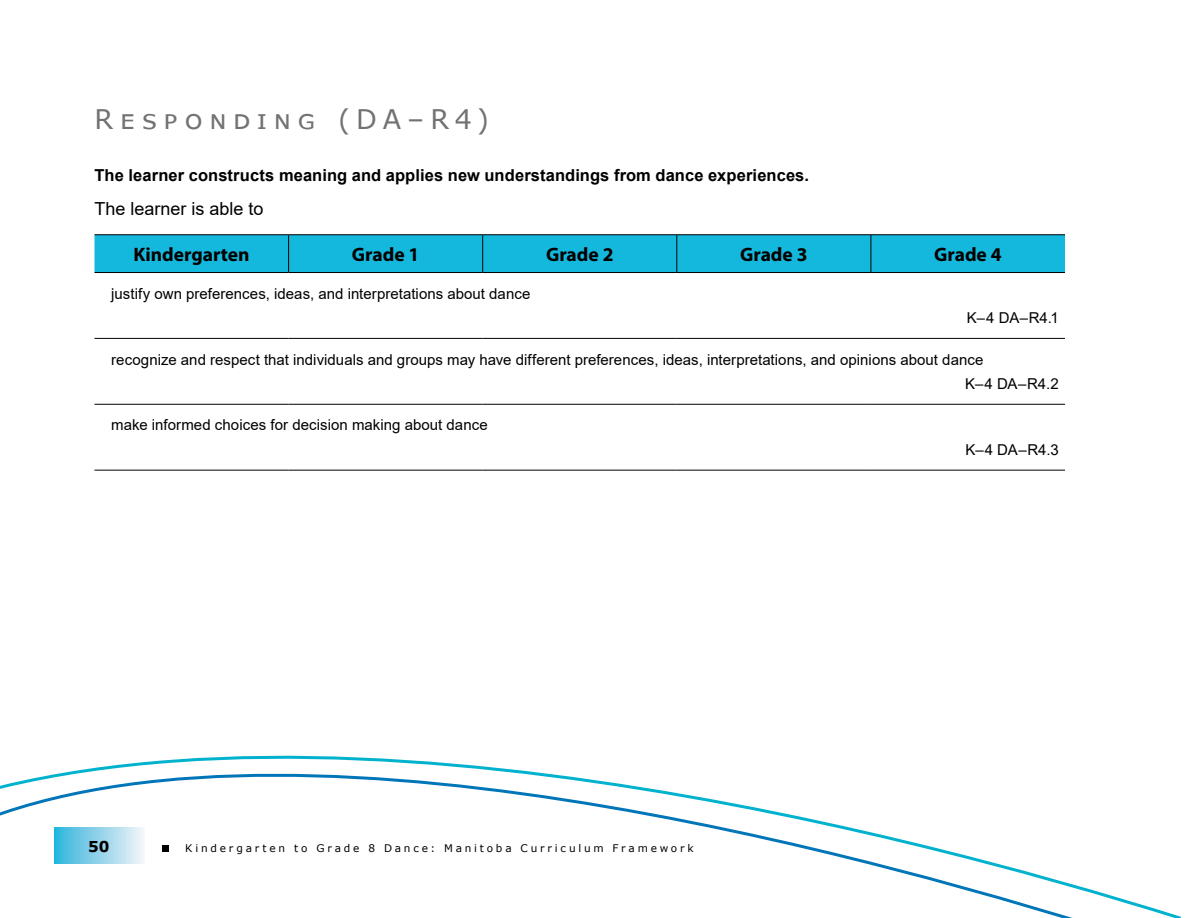
<style>
.page{position:relative;width:1188px;height:918px;background:#fff}
.page>*{position:absolute;margin:0;border:0;box-sizing:border-box;transform-origin:0 0}
.Head_B_Recursive_Lea{font:27px "Verdana";letter-spacing:.235em;color:#727273}
.Table_Head_A{font:700 19.5px "Myriad Pro";color:#000}
.Paragraph_for_Box{font:18px "Arial";color:#000}
.Paragraph_for_Box-2{font:700 16.5px "Arial";letter-spacing:.005em;color:#000}
.Table_Paragraph_A{font:15px "Arial";color:#000}
.Table_Code_Paragraph{font:15px "Arial";letter-spacing:-.01em;color:#000}
.t1{font:700 15px "Verdana";color:#000}
.t2{font:10.5px "Verdana";letter-spacing:.265em;color:#000}
</style>
<div class="page">
<svg style="left:0;top:755px;width:1181px;height:163px"></svg>
<div style="left:94px;top:235px;width:971px;height:37px;background:#15b8dd"></div>
<hr style="left:94px;top:234px;width:195px;height:1px;background:#000">
<hr style="left:289px;top:234px;width:194px;height:1px;background:#000">
<hr style="left:288px;top:235px;width:1px;height:37px;background:#000">
<hr style="left:483px;top:234px;width:194px;height:1px;background:#000">
<hr style="left:482px;top:235px;width:1px;height:37px;background:#000">
<hr style="left:677px;top:234px;width:194px;height:1px;background:#000">
<hr style="left:676px;top:235px;width:1px;height:37px;background:#000">
<hr style="left:871px;top:234px;width:194px;height:1px;background:#000">
<hr style="left:871px;top:235px;width:1px;height:37px;background:#000">
<hr style="left:94px;top:272px;width:195px;height:1px;background:#000">
<hr style="left:289px;top:272px;width:194px;height:1px;background:#000">
<hr style="left:483px;top:272px;width:194px;height:1px;background:#000">
<hr style="left:677px;top:272px;width:194px;height:1px;background:#000">
<hr style="left:871px;top:272px;width:194px;height:1px;background:#000">
<hr style="left:94px;top:338px;width:195px;height:1px;background:#000">
<hr style="left:289px;top:338px;width:194px;height:1px;background:#000">
<hr style="left:483px;top:338px;width:194px;height:1px;background:#000">
<hr style="left:677px;top:338px;width:194px;height:1px;background:#000">
<hr style="left:871px;top:338px;width:194px;height:1px;background:#000">
<hr style="left:94px;top:404px;width:195px;height:1px;background:#000">
<hr style="left:289px;top:404px;width:194px;height:1px;background:#000">
<hr style="left:483px;top:404px;width:194px;height:1px;background:#000">
<hr style="left:677px;top:404px;width:194px;height:1px;background:#000">
<hr style="left:871px;top:404px;width:194px;height:1px;background:#000">
<hr style="left:94px;top:470px;width:195px;height:1px;background:#000">
<hr style="left:289px;top:470px;width:194px;height:1px;background:#000">
<hr style="left:483px;top:470px;width:194px;height:1px;background:#000">
<hr style="left:677px;top:470px;width:194px;height:1px;background:#000">
<hr style="left:871px;top:470px;width:194px;height:1px;background:#000">
<p class="Head_B_Recursive_Lea" style="left:94px;top:100px;width:396px">Responding (DA–R4)</p>
<p class="Paragraph_for_Box-2" style="left:94px;top:163px;width:716px">The learner constructs meaning and applies new understandings from dance experiences.</p>
<p class="Paragraph_for_Box" style="left:94px;top:197px;width:171px">The learner is able to</p>
<p class="Table_Head_A" style="left:133px;top:242px;width:118px">Kindergarten</p>
<p class="Table_Head_A" style="left:352px;top:242px;width:69px">Grade 1</p>
<p class="Table_Head_A" style="left:546px;top:242px;width:69px">Grade 2</p>
<p class="Table_Head_A" style="left:740px;top:242px;width:69px">Grade 3</p>
<p class="Table_Head_A" style="left:934px;top:242px;width:69px">Grade 4</p>
<p class="Table_Paragraph_A" style="left:111px;top:283px;width:421px">justify own preferences, ideas, and interpretations about dance</p>
<p class="Table_Code_Paragraph" style="left:967px;top:308px;width:94px">K–4 DA–R4.1</p>
<p class="Table_Paragraph_A" style="left:111px;top:349px;width:874px">recognize and respect that individuals and groups may have different preferences, ideas, interpretations, and opinions about dance</p>
<p class="Table_Code_Paragraph" style="left:965px;top:373px;width:95px">K–4 DA–R4.2</p>
<p class="Table_Paragraph_A" style="left:111px;top:415px;width:378px">make informed choices for decision making about dance</p>
<p class="Table_Code_Paragraph" style="left:965px;top:439px;width:95px">K–4 DA–R4.3</p>
<p class="t1" style="left:88px;top:836px;width:23px">50</p>
<p class="t2" style="left:185px;top:841px;width:510px">Kindergarten to Grade 8 Dance: Manitoba Curriculum Framework</p>
</div>
